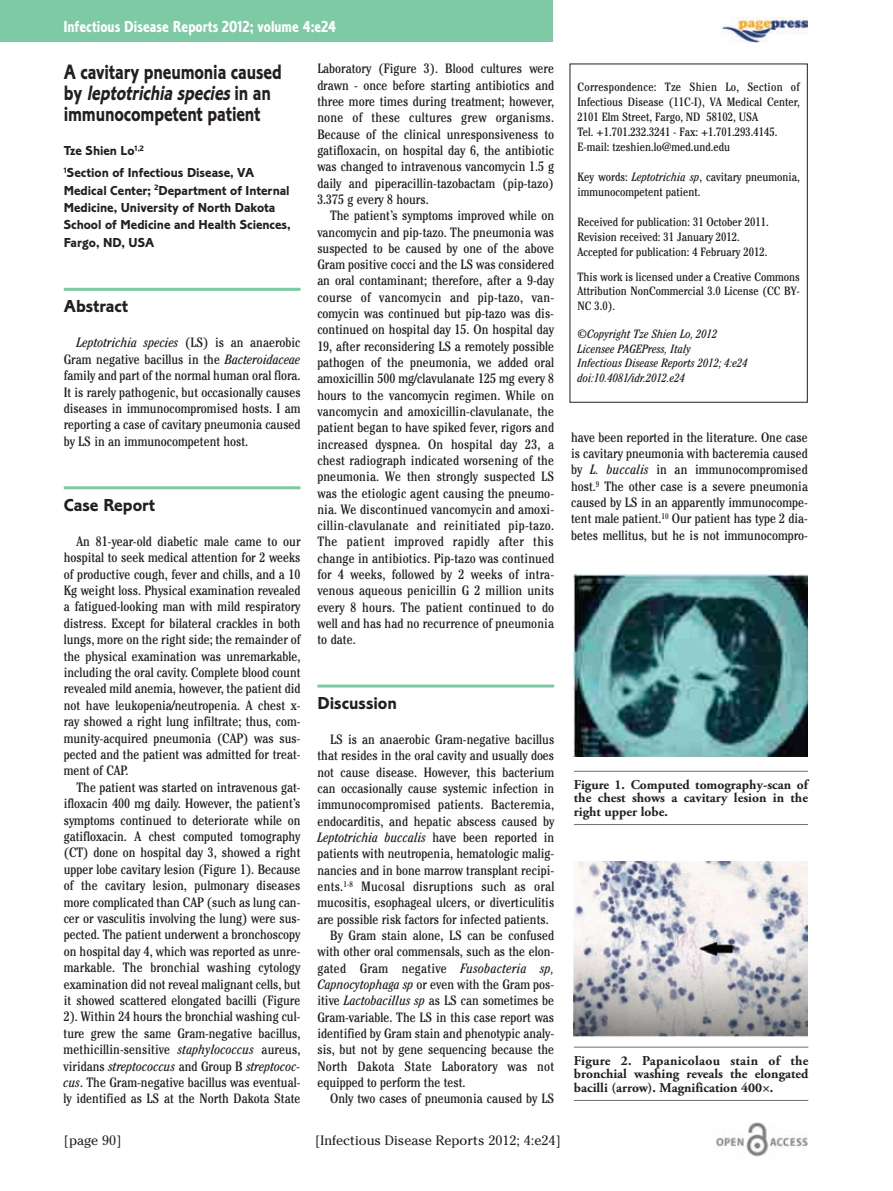
<style>
.page{position:relative;width:893px;height:1191px;background:#fff}
.page>*{position:absolute;margin:0;border:0;box-sizing:border-box;transform-origin:0 0}
.t1{font:21.6px/21.1px "Corinthian Bold Plain";letter-spacing:-.005em;color:#231f20;scale:.83 1}
.t2{font:18px "Corinthian Bold Plain";color:#231f20}
.t3{font:16.5px "Corinthian Bold Condensed Plain";color:#fff}
.t4{font:condensed 13.5px/16.4px "Cheltenham";color:#231f20;text-align:justify}
.t5{font:700 13.5px/13.5px "Adobe Garamond Pro";color:#231f20;text-align:justify}
.t6{font:13.5px/17.4px "Corinthian Bold Plain";color:#231f20}
.t7{font:condensed 13.5px "Cheltenham";letter-spacing:.02em;color:#231f20}
.t8{font:13.5px "Cheltenham";color:#231f20}
.t9{font:italic condensed 13.5px "Cheltenham";color:#231f20}
.t10{font:condensed 12px/15px "Cheltenham";color:#231f20}
.t11{font:italic condensed 12px/14.4px "Cheltenham";color:#231f20}
.s1{font-style:italic}
.s2{font-style:normal}
</style>
<div class="page">
<hr style="left:64px;top:288px;width:236px;height:3px;background:#7dcaa4">
<hr style="left:64px;top:486px;width:236px;height:3px;background:#7dcaa4">
<hr style="left:317px;top:684px;width:237px;height:3px;background:#7dcaa4">
<div style="left:0;top:0;width:553px;height:42px;background:#7dcaa4"></div>
<img style="left:716px;top:1123px;width:92px;height:34px">
<img style="left:723px;top:17px;width:84px;height:26px">
<img style="left:574px;top:574px;width:234px;height:182px">
<hr style="left:574px;top:771px;width:234px;height:1px;background:#6c6d70">
<hr style="left:574px;top:824px;width:234px;height:1px;background:#6c6d70">
<svg style="left:574px;top:1036px;width:234px;height:1px"></svg>
<img style="left:574px;top:861px;width:234px;height:175px">
<hr style="left:574px;top:1046px;width:234px;height:1px;background:#6c6d70">
<hr style="left:574px;top:1100px;width:234px;height:1px;background:#6c6d70">
<p class="t3" style="left:63px;top:21px;width:274px">Infectious Disease Reports 2012; volume 4:e24</p>
<h1 class="t1" style="left:64px;top:63px;width:264px">A cavitary pneumonia caused b y <span class="s1">leptotrichia species</span> i n a n immunocompetent patient</h1>
<p class="t6" style="left:64px;top:141px;width:192px;line-height:21.8px">Tze Shien Lo<sup>1,2<br>1</sup>Section of Infectious Disease, VA</p>
<p class="t6" style="left:64px;top:183px;width:228px">Medical Center; <sup>2</sup>Department of Internal Medicine, University of North Dakota School of Medicine and Health Sciences, Fargo, ND, USA</p>
<h2 class="t2" style="left:64px;top:300px;width:66px">Abstract</h2>
<p class="t4" style="left:64px;top:336px;width:238px;text-indent:13px"><span class="s1">Leptotrichia species</span> (LS) is an anaerobic Gram negative bacillus in the <span class="s1">Bacteroidaceae </span>family and part of the normal human oral flora.<br>It is rarely pathogenic, but occasionally causes diseases in immunocompromised hosts. I am reporting a case of cavitary pneumonia caused by LS in an immunocompetent host.</p>
<h2 class="t2" style="left:64px;top:498px;width:93px">Case Report</h2>
<p class="t4" style="left:64px;top:534px;width:238px;text-indent:13px">An 81-year-old diabetic male came to our hospital to seek medical attention for 2 weeks of productive cough, fever and chills, and a 10<br>Kg weight loss. Physical examination revealed a fatigued-looking man with mild respiratory distress. Except for bilateral crackles in both lungs, more on the right side; the remainder of the physical examination was unremarkable, including the oral cavity. Complete blood count revealed mild anemia, however, the patient did not have leukopenia/neutropenia. A chest x&shy;ray showed a right lung infiltrate; thus, com&shy;munity-acquired pneumonia (CAP) was sus&shy;pected and the patient was admitted for treat&shy;ment of CAP.</p>
<p class="t4" style="left:64px;top:780px;width:238px;text-indent:13px">The patient was started on intravenous gat&shy;ifloxacin 400 mg daily. However, the patient’s symptoms continued to deteriorate while on gatifloxacin. A chest computed tomography (CT) done on hospital day 3, showed a right upper lobe cavitary lesion (Figure 1). Because of the cavitary lesion, pulmonary diseases more complicated than CAP (such as lung can&shy;cer or vasculitis involving the lung) were sus&shy;pected. The patient underwent a bronchoscopy on hospital day 4, which was reported as unre&shy;markable. The bronchial washing cytology examination did not reveal malignant cells, but it showed scattered elongated bacilli (Figure 2). Within 24 hours the bronchial washing cul&shy;ture grew the same Gram-negative bacillus, methicillin-sensitive <span class="s1">staphylococcus</span> aureus, viridans <span class="s1">streptococcus</span> and Group B <span class="s1">streptococ&shy;cus</span>. The Gram-negative bacillus was eventual&shy;ly identified as LS at the North Dakota State</p>
<p class="t4" style="left:317px;top:62px;width:238px">Laboratory (Figure 3). Blood cultures were drawn - once before starting antibiotics and three more times during treatment; however, none of these cultures grew organisms.<br>Because of the clinical unresponsiveness to gatifloxacin, on hospital day 6, the antibiotic was changed to intravenous vancomycin 1.5 g daily and piperacillin-tazobactam (pip-tazo)<br>3.375 g every 8 hours.</p>
<p class="t4" style="left:317px;top:209px;width:238px;text-indent:13px">The patient’s symptoms improved while on vancomycin and pip-tazo. The pneumonia was suspected to be caused by one of the above Gram positive cocci and the LS was considered an oral contaminant; therefore, after a 9-day course of vancomycin and pip-tazo, van&shy;comycin was continued but pip-tazo was dis&shy;continued on hospital day 15. On hospital day 19, after reconsidering LS a remotely possible pathogen of the pneumonia, we added oral amoxicillin 500 mg/clavulanate 125 mg every 8 hours to the vancomycin regimen. While on vancomycin and amoxicillin-clavulanate, the patient began to have spiked fever, rigors and increased dyspnea. On hospital day 23, a chest radiograph indicated worsening of the pneumonia. We then strongly suspected LS was the etiologic agent causing the pneumo&shy;nia. We discontinued vancomycin and amoxi&shy;cillin-clavulanate and reinitiated pip-tazo.<br>The patient improved rapidly after this change in antibiotics. Pip-tazo was continued for 4 weeks, followed by 2 weeks of intra&shy;venous aqueous penicillin G 2 million units every 8 hours. The patient continued to do well and has had no recurrence of pneumonia to date.</p>
<h2 class="t2" style="left:317px;top:697px;width:81px">Discussion</h2>
<p class="t4" style="left:330px;top:732px;width:225px">LS is an anaerobic Gram-negative bacillus</p>
<p class="t4" style="left:317px;top:749px;width:238px">that resides in the oral cavity and usually does</p>
<p class="t4" style="left:317px;top:765px;width:238px">not cause disease. However, this bacterium</p>
<p class="t4" style="left:317px;top:781px;width:238px">can occasionally cause systemic infection in</p>
<p class="t4" style="left:317px;top:797px;width:238px">immunocompromised patients. Bacteremia,</p>
<p class="t4" style="left:317px;top:814px;width:238px">endocarditis, and hepatic abscess caused by</p>
<p class="t9" style="left:317px;top:832px;width:238px">Leptotrichia buccalis <span class="s2">have been reported in</span></p>
<p class="t4" style="left:317px;top:846px;width:238px">patients with neutropenia, hematologic malig-</p>
<p class="t4" style="left:317px;top:863px;width:238px">nancies and in bone marrow transplant recipi-</p>
<p class="t7" style="left:317px;top:881px;width:238px">ents.<sup>1-8</sup> Mucosal disruptions such as oral</p>
<p class="t4" style="left:317px;top:896px;width:238px">mucositis, esophageal ulcers, or diverticulitis</p>
<p class="t4" style="left:317px;top:912px;width:233px">are possible risk factors for infected patients.</p>
<p class="t4" style="left:330px;top:928px;width:225px">By Gram stain alone, LS can be confused</p>
<p class="t4" style="left:317px;top:944px;width:238px">with other oral commensals, such as the elon-</p>
<p class="t7" style="left:317px;top:963px;width:238px">gated Gram negative <span class="s1">Fusobacteria sp,</span></p>
<p class="t4" style="left:317px;top:977px;width:238px"><span class="s1">Capnocytophaga sp</span> or even with the Gram pos-</p>
<p class="t4" style="left:317px;top:993px;width:238px">itive <span class="s1">Lactobacillus sp</span> as LS can sometimes be</p>
<p class="t4" style="left:317px;top:1010px;width:238px">Gram-variable. The LS in this case report was</p>
<p class="t4" style="left:317px;top:1026px;width:238px">identified by Gram stain and phenotypic analy-</p>
<p class="t4" style="left:317px;top:1042px;width:238px">sis, but not by gene sequencing because the</p>
<p class="t7" style="left:317px;top:1061px;width:238px">North Dakota State Laboratory was not</p>
<p class="t4" style="left:317px;top:1075px;width:150px">equipped to perform the test.</p>
<p class="t4" style="left:330px;top:1091px;width:225px">Only two cases of pneumonia caused by LS</p>
<p class="t8" style="left:64px;top:1132px;width:59px">[page 90]</p>
<p class="t8" style="left:315px;top:1132px;width:247px">[Infectious Disease Reports 2012; 4:e24]</p>
<p class="t10" style="left:578px;top:80px;width:224px">Correspondence: Tze Shien Lo, Section of Infectious Disease (11C-I), VA Medical Center, 2101 Elm Street, Fargo, ND 58102, USA<br>Tel. +1.701.232.3241 - Fax: +1.701.293.4145.<br>E-mail: tzeshien.lo@med.und.edu</p>
<p class="t10" style="left:578px;top:170px;width:224px">Key words: <span class="s1">Leptotrichia sp</span>, cavitary pneumonia, immunocompetent patient.</p>
<p class="t10" style="left:578px;top:215px;width:193px">Received for publication: 31 October 2011.<br>Revision received: 31 January 2012.<br>Accepted for publication: 4 February 2012.</p>
<p class="t10" style="left:578px;top:270px;width:224px;line-height:14.4px;text-align:justify">This work is licensed under a Creative Commons Attribution NonCommercial 3.0 License (CC BY-NC 3.0).</p>
<p class="t11" style="left:578px;top:328px;width:172px">©Copyright Tze Shien Lo, 2012<br>Licensee PAGEPress, Italy<br>Infectious Disease Reports 2012; 4:e24 doi:10.4081/idr.2012.e24</p>
<p class="t4" style="left:571px;top:430px;width:238px">have been reported in the literature. One case is cavitary pneumonia with bacteremia caused by <span class="s1">L. buccalis</span> in an immunocompromised host.<sup>9</sup> The other case is a severe pneumonia caused by LS in an apparently immunocompe&shy;tent male patient.<sup>10</sup> Our patient has type 2 dia&shy;betes mellitus, but he is not immunocompro-</p>
<p class="t5" style="left:574px;top:779px;width:236px">Figure 1. Computed tomography-scan of the chest shows a cavitary lesion in the right upper lobe.</p>
<p class="t5" style="left:574px;top:1054px;width:236px">Figure 2. Papanicolaou stain of the bronchial washing reveals the elongated bacilli (arrow). Magnification 400 .</p>
</div>
